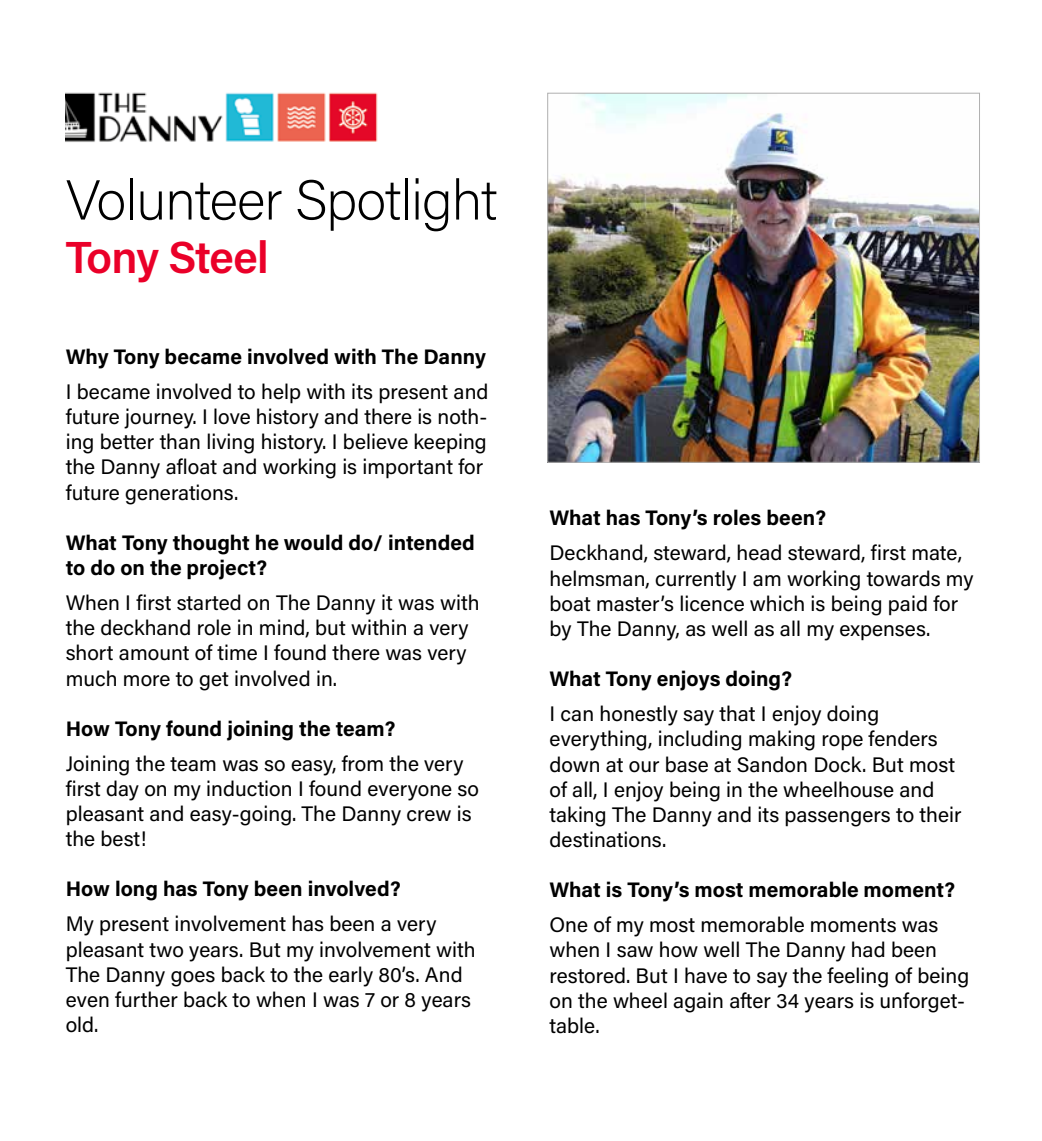
<style>
.page{position:relative;width:1042px;height:1141px;background:#fff}
.page>*{position:absolute;margin:0;border:0;box-sizing:border-box;transform-origin:0 0}
.t1{font:56.18px "Acumin Variable Concept";letter-spacing:-.02em;color:#000}
.t2{font:44.98px "Acumin Variable Concept";letter-spacing:.02em;color:#ea0029}
.t3{font:21px/25.2px "Acumin Variable Concept";letter-spacing:.02em;color:#000}
.t4{font:21px/25.2px "Acumin Variable Concept";letter-spacing:.05em;color:#000}
</style>
<div class="page">
<img style="left:549px;top:95px;width:429px;height:366px">
<img style="left:66px;top:92px;width:312px;height:50px">
<h1 class="t1" style="left:66px;top:161px;width:433px">Volunteer Spotlight</h1>
<h2 class="t2" style="left:66px;top:227px;width:202px">Tony Steel</h2>
<p class="t3" style="left:66px;top:338px;width:424px;line-height:35.2px">Why Tony became involved with The Danny<br>I became involved to help with its present and</p>
<p class="t3" style="left:66px;top:403px;width:423px">future journey. I love history and there is noth&shy;ing better than living history. I believe keeping the Danny afloat and working is important for future generations.</p>
<p class="t4" style="left:66px;top:529px;width:409px">What Tony thought he would do/ intended to do on the project?</p>
<p class="t3" style="left:66px;top:589px;width:415px">When I first started on The Danny it was with the deckhand role in mind, but within a very short amount of time I found there was very much more to get involved in.</p>
<p class="t3" style="left:66px;top:710px;width:399px;line-height:35.2px">How Tony found joining the team?<br>Joining the team was so easy, from the very</p>
<p class="t3" style="left:66px;top:775px;width:414px">first day on my induction I found everyone so pleasant and easy-going. The Danny crew is the best!</p>
<p class="t3" style="left:66px;top:871px;width:372px;line-height:35.2px">How long has Tony been involved?<br>My present involvement has been a very</p>
<p class="t3" style="left:66px;top:936px;width:411px">pleasant two years. But my involvement with<br>The Danny goes back to the early 80’s. And even further back to when I was 7 or 8 years old.</p>
<p class="t3" style="left:549px;top:500px;width:413px;line-height:35.2px">What has Tony’s roles been?<br>Deckhand, steward, head steward, first mate,</p>
<p class="t3" style="left:549px;top:565px;width:425px">helmsman, currently I am working towards my boat master’s licence which is being paid for by The Danny, as well as all my expenses.</p>
<p class="t3" style="left:549px;top:660px;width:331px;line-height:35.2px">What Tony enjoys doing?<br>I can honestly say that I enjoy doing</p>
<p class="t3" style="left:549px;top:726px;width:413px">everything, including making rope fenders down at our base at Sandon Dock. But most of all, I enjoy being in the wheelhouse and taking The Danny and its passengers to their destinations.</p>
<p class="t3" style="left:549px;top:871px;width:406px;line-height:35.2px">What is Tony’s most memorable moment?<br>One of my most memorable moments was</p>
<p class="t3" style="left:549px;top:937px;width:421px">when I saw how well The Danny had been restored. But I have to say the feeling of being on the wheel again after 34 years is unforget&shy;table.</p>
</div>
